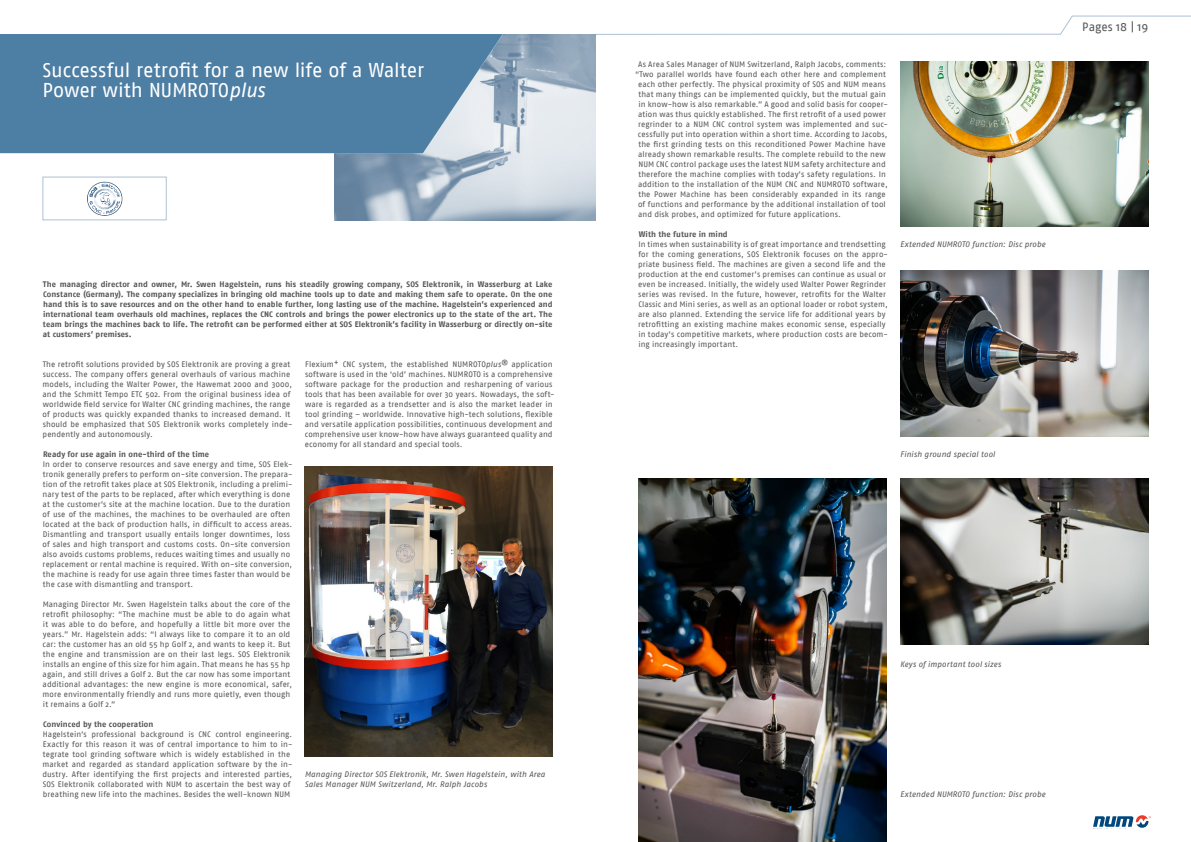
<style>
.page{position:relative;width:1191px;height:842px;background:#fff}
.page>*{position:absolute;margin:0;border:0;box-sizing:border-box;transform-origin:0 0}
.t1{font:20px/20px "Fago No";letter-spacing:-.005em;color:#fff}
.t2{font:12px "Fago No";color:#535454}
.t3{font:8px/10px "Fago No";letter-spacing:.01em;color:#535454}
.t4{font:700 8px/10px "Fago No";letter-spacing:.01em;color:#535454;text-align:justify}
.t5{font:italic 8px/10px "Fago No";letter-spacing:.01em;color:#535454}
.s1{font-style:italic}
</style>
<div class="page">
<svg style="left:595px;top:15px;width:596px;height:20px"></svg>
<svg style="left:1093px;top:815px;width:57px;height:13px"></svg>
<img style="left:334px;top:34px;width:261px;height:186px">
<svg style="left:0;top:34px;width:503px;height:119px;background:#5785a8"></svg>
<div style="left:43px;top:177px;width:124px;height:43px;border:1px solid #adc1d2"></div>
<img style="left:87px;top:181px;width:35px;height:35px">
<img style="left:900px;top:479px;width:248px;height:165px">
<img style="left:900px;top:271px;width:248px;height:165px">
<img style="left:900px;top:61px;width:248px;height:166px">
<img style="left:638px;top:479px;width:248px;height:363px">
<img style="left:305px;top:466px;width:248px;height:291px">
<h1 class="t1" style="left:43px;top:60px;width:383px">Successful retrofit for a new life of a Walter<br>Power with NUMROTO<span class="s1">plus</span></h1>
<p class="t4" style="left:43px;top:279px;width:511px">The managing director and owner, Mr. Swen Hagelstein, runs his steadily growing company, SOS Elektronik, in Wasserburg at Lake Constance (Germany). The company specializes in bringing old machine tools up to date and making them safe to operate. On the one hand this is to save resources and on the other hand to enable further, long lasting use of the machine. Hagelstein’s experienced and international team overhauls old machines, replaces the CNC controls and brings the power electronics up to the state of the art. The team brings the machines back to life. The retrofit can be performed either at SOS Elektronik’s facility in Wasserburg or directly on-site at customers’ premises.</p>
<p class="t3" style="left:43px;top:359px;width:251px">The retrofit solutions provided by SOS Elektronik are proving a great success. The company offers general overhauls of various machine models, including the Walter Power, the Hawemat 2000 and 3000, and the Schmitt Tempo ETC 502. From the original business idea of worldwide field service for Walter CNC grinding machines, the range of products was quickly expanded thanks to increased demand. It should be emphasized that SOS Elektronik works completely inde&shy;pendently and autonomously.</p>
<p class="t4" style="left:43px;top:449px;width:167px">Ready for use again in one-third of the time</p>
<p class="t3" style="left:43px;top:459px;width:251px">In order to conserve resources and save energy and time, SOS Elek&shy;tronik generally prefers to perform on-site conversion. The prepara&shy;tion of the retrofit takes place at SOS Elektronik, including a prelimi&shy;nary test of the parts to be replaced, after which everything is done at the customer’s site at the machine location. Due to the duration of use of the machines, the machines to be overhauled are often located at the back of production halls, in difficult to access areas.<br>Dismantling and transport usually entails longer downtimes, loss of sales and high transport and customs costs. On-site conversion also avoids customs problems, reduces waiting times and usually no replacement or rental machine is required. With on-site conversion, the machine is ready for use again three times faster than would be the case with dismantling and transport.</p>
<p class="t3" style="left:42px;top:599px;width:251px">Managing Director Mr. Swen Hagelstein talks about the core of the retrofit philosophy: “The machine must be able to do again what it was able to do before, and hopefully a little bit more over the years.” Mr. Hagelstein adds: “I always like to compare it to an old car: the customer has an old 55 hp Golf 2, and wants to keep it. But the engine and transmission are on their last legs. SOS Elektronik installs an engine of this size for him again. That means he has 55 hp again, and still drives a Golf 2. But the car now has some important additional advantages: the new engine is more economical, safer, more environmentally friendly and runs more quietly, even though it remains a Golf 2.”</p>
<p class="t4" style="left:43px;top:719px;width:112px">Convinced by the cooperation</p>
<p class="t3" style="left:42px;top:729px;width:251px">Hagelstein’s professional background is CNC control engineering.<br>Exactly for this reason it was of central importance to him to in&shy;tegrate tool grinding software which is widely established in the market and regarded as standard application software by the in&shy;dustry. After identifying the first projects and interested parties, SOS Elektronik collaborated with NUM to ascertain the best way of breathing new life into the machines. Besides the well-known NUM</p>
<p class="t3" style="left:305px;top:359px;width:251px">Flexium+ CNC system, the established NUMROTO<span class="s1">plus</span><sup>®</sup> application software is used in the ‘old’ machines. NUMROTO is a comprehensive software package for the production and resharpening of various tools that has been available for over 30 years. Nowadays, the soft&shy;ware is regarded as a trendsetter and is also the market leader in tool grinding – worldwide. Innovative high-tech solutions, flexible and versatile application possibilities, continuous development and comprehensive user know-how have always guaranteed quality and economy for all standard and special tools.</p>
<p class="t5" style="left:305px;top:769px;width:242px">Managing Director SOS Elektronik, Mr. Swen Hagelstein, with Area<br>Sales Manager NUM Switzerland, Mr. Ralph Jacobs</p>
<p class="t3" style="left:638px;top:59px;width:249px">As Area Sales Manager of NUM Switzerland, Ralph Jacobs, comments:</p>
<p class="t3" style="left:635px;top:69px;width:252px">“Two parallel worlds have found each other here and complement</p>
<p class="t3" style="left:638px;top:79px;width:249px">each other perfectly. The physical proximity of SOS and NUM means</p>
<p class="t3" style="left:638px;top:89px;width:249px">that many things can be implemented quickly, but the mutual gain</p>
<p class="t3" style="left:638px;top:99px;width:251px">in know-how is also remarkable.” A good and solid basis for cooper-</p>
<p class="t3" style="left:638px;top:109px;width:249px">ation was thus quickly established. The first retrofit of a used power</p>
<p class="t3" style="left:638px;top:119px;width:251px">regrinder to a NUM CNC control system was implemented and suc-</p>
<p class="t3" style="left:638px;top:129px;width:251px">cessfully put into operation within a short time. According to Jacobs,</p>
<p class="t3" style="left:638px;top:139px;width:249px">the first grinding tests on this reconditioned Power Machine have</p>
<p class="t3" style="left:638px;top:149px;width:249px">already shown remarkable results. The complete rebuild to the new</p>
<p class="t3" style="left:638px;top:159px;width:249px">NUM CNC control package uses the latest NUM safety architecture and</p>
<p class="t3" style="left:638px;top:169px;width:249px">therefore the machine complies with today’s safety regulations. In</p>
<p class="t3" style="left:638px;top:179px;width:251px">addition to the installation of the NUM CNC and NUMROTO software,</p>
<p class="t3" style="left:638px;top:189px;width:249px">the Power Machine has been considerably expanded in its range</p>
<p class="t3" style="left:638px;top:199px;width:249px">of functions and performance by the additional installation of tool</p>
<p class="t3" style="left:638px;top:209px;width:204px">and disk probes, and optimized for future applications.</p>
<p class="t4" style="left:638px;top:229px;width:91px">With the future in mind</p>
<p class="t3" style="left:638px;top:239px;width:251px">In times when sustainability is of great importance and trendsetting for the coming generations, SOS Elektronik focuses on the appro&shy;priate business field. The machines are given a second life and the production at the end customer’s premises can continue as usual or even be increased. Initially, the widely used Walter Power Regrinder series was revised. In the future, however, retrofits for the Walter Classic and Mini series, as well as an optional loader or robot system, are also planned. Extending the service life for additional years by retrofitting an existing machine makes economic sense, especially in today’s competitive markets, where production costs are becom&shy;ing increasingly important.</p>
<p class="t5" style="left:900px;top:239px;width:147px">Extended NUMROTO function: Disc probe</p>
<h2 class="t2" style="left:1082px;top:20px;width:68px">Pages 18 | 19</h2>
<p class="t5" style="left:900px;top:449px;width:96px">Finish ground special tool</p>
<p class="t5" style="left:900px;top:659px;width:102px">Keys of important tool sizes</p>
<p class="t5" style="left:900px;top:789px;width:147px">Extended NUMROTO function: Disc probe</p>
</div>
